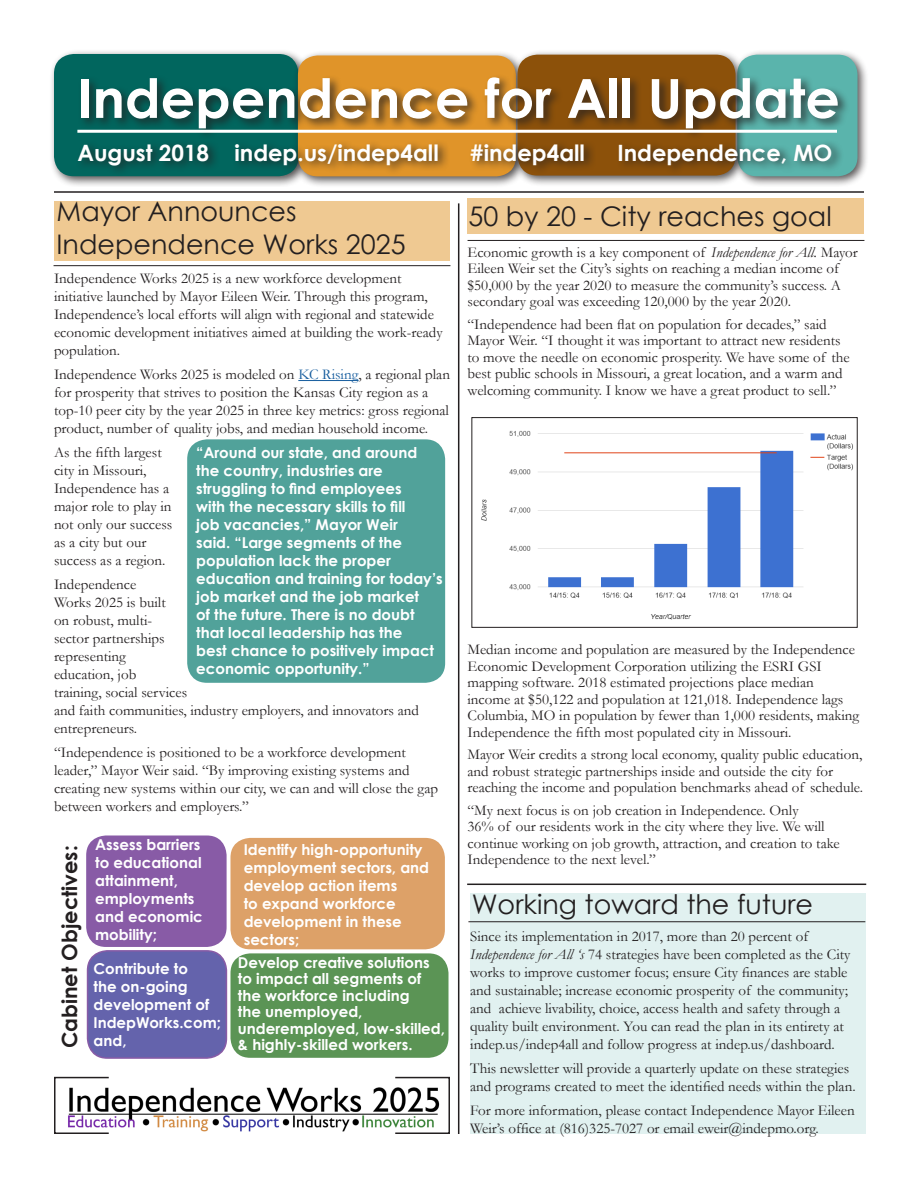
<style>
.page{position:relative;width:918px;height:1188px;background:#fff}
.page>*{position:absolute;margin:0;border:0;box-sizing:border-box;transform-origin:0 0}
.t1{font:700 54px "Century Gothic";color:#fff}
.t2{font:27px/32.4px "Century Gothic";color:#231f20}
.t3{font:700 22.5px "Century Gothic";color:#fff}
.t4{font:700 21px "Century Gothic";color:#231f20}
.t5{font:15px/18px "Garamond";color:#231f20}
.t6{font:700 15px/18px "Century Gothic";color:#fff}
.s1{color:#175d9e}
.s2{font-style:italic}
</style>
<div class="page">
<div style="left:468px;top:199px;width:396px;height:35px;background:#efc992"></div>
<div style="left:54px;top:201px;width:396px;height:60px;background:#efc992"></div>
<div style="left:470px;top:893px;width:395px;height:241px;background:#e1f1f0"></div>
<div style="left:49px;top:49px;width:261px;height:138px;background:#231f20;opacity:.75"></div>
<div style="left:54px;top:54px;width:245px;height:122px;background:#01665e;border-radius:20px"></div>
<div style="left:293px;top:50px;width:234px;height:137px;background:#231f20;opacity:.75"></div>
<div style="left:298px;top:55px;width:218px;height:121px;background:#e09429;border-radius:20px"></div>
<div style="left:732px;top:49px;width:137px;height:139px;background:#231f20;opacity:.75"></div>
<div style="left:737px;top:55px;width:121px;height:121px;background:#5ab4ac;border-radius:20px"></div>
<div style="left:512px;top:49px;width:235px;height:138px;background:#231f20;opacity:.75"></div>
<div style="left:518px;top:55px;width:218px;height:121px;background:#8c510a;border-radius:20px"></div>
<div style="left:75px;top:139px;width:769px;height:37px;background:#231f20;opacity:.75"></div>
<div style="left:78px;top:74px;width:772px;height:67px;background:#231f20;opacity:.75"></div>
<hr style="left:77px;top:130px;width:760px;height:3px;background:#fff">
<hr style="left:54px;top:191px;width:810px;height:2px;background:#231f20">
<hr style="left:298px;top:380px;width:60px;height:1px;background:#175d9e">
<hr style="left:54px;top:265px;width:396px;height:1px;background:#231f20">
<hr style="left:458px;top:203px;width:1px;height:931px;background:#231f20">
<hr style="left:468px;top:240px;width:396px;height:1px;background:#231f20">
<hr style="left:468px;top:921px;width:397px;height:1px;background:#231f20">
<div style="left:187px;top:439px;width:258px;height:244px;background:#51a29a;border-radius:20px"></div>
<img style="left:481px;top:430px;width:372px;height:190px">
<div style="left:472px;top:417px;width:385px;height:211px;border:1px solid #231f20"></div>
<hr style="left:467px;top:884px;width:399px;height:1px;background:#231f20">
<img style="left:68px;top:1087px;width:372px;height:45px">
<div style="left:54px;top:1077px;width:56px;height:57px;border:2px solid #231f20"></div>
<div style="left:394px;top:1077px;width:56px;height:57px;border:2px solid #231f20"></div>
<div style="left:86px;top:835px;width:141px;height:112px;background:#885ba6;border-radius:20px"></div>
<div style="left:230px;top:838px;width:215px;height:111px;background:#dda168;border-radius:20px"></div>
<div style="left:88px;top:951px;width:138px;height:107px;background:#6463ac;border-radius:20px"></div>
<div style="left:87px;top:950px;width:140px;height:109px;border:2px solid #885ba6;border-radius:20px"></div>
<div style="left:230px;top:953px;width:218px;height:105px;background:#5b9455;border-radius:20px"></div>
<p class="t1" style="left:77px;top:57px;width:764px">Independence for All Update</p>
<p class="t3" style="left:77px;top:136px;width:363px">August 2018 indep.us/indep4all</p>
<p class="t3" style="left:470px;top:136px;width:116px">#indep4all</p>
<p class="t3" style="left:617px;top:136px;width:217px">Independence, MO</p>
<p class="t2" style="left:57px;top:195px;width:351px">Mayor Announces<br>Independence Works 2025</p>
<p class="t5" style="left:54px;top:269px;width:390px">Independence Works 2025 is a new workforce development initiative launched by Mayor Eileen Weir. Through this program, Independence’s local efforts will align with regional and statewide economic development initiatives aimed at building the work-ready population.</p>
<p class="t5" style="left:54px;top:365px;width:397px">Independence Works 2025 is modeled on <span class="s1">KC Rising</span>, a regional plan for prosperity that strives to position the Kansas City region as a top-10 peer city by the year 2025 in three key metrics: gross regional product, number of quality jobs, and median household income.</p>
<p class="t5" style="left:54px;top:443px;width:120px">As the fifth largest city in Missouri,<br>Independence has a major role to play in not only our success as a city but our success as a region.</p>
<p class="t5" style="left:54px;top:575px;width:367px">Independence<br>Works 2025 is built<br>on robust, multi-<br>sector partnerships<br>representing<br>education, job<br>training, social services<br>and faith communities, industry employers, and innovators and entrepreneurs.</p>
<p class="t5" style="left:54px;top:743px;width:386px">“Independence is positioned to be a workforce development leader,” Mayor Weir said. “By improving existing systems and creating new systems within our city, we can and will close the gap between workers and employers.”</p>
<p class="t6" style="left:196px;top:443px;width:248px">“Around our state, and around the country, industries are struggling to find employees<br>with the necessary skills to fill<br>job vacancies,” Mayor Weir<br>said. “Large segments of the population lack the proper education and training for today’s job market and the job market<br>of the future. There is no doubt that local leadership has the<br>best chance to positively impact economic opportunity.”</p>
<p class="t4" style="left:54px;top:1048px;width:204px;rotate:-90deg">Cabinet Objectives:</p>
<p class="t6" style="left:95px;top:835px;width:109px">Assess barriers to educational attainment, employments and economic mobility;</p>
<p class="t6" style="left:244px;top:840px;width:187px">Identify high-opportunity employment sectors, and develop action items<br>to expand workforce development in these sectors;</p>
<p class="t6" style="left:94px;top:958px;width:129px">Contribute to<br>the on-going development of<br>IndepWorks.com; and,</p>
<p class="t6" style="left:238px;top:954px;width:208px;line-height:16.5px">Develop creative solutions to impact all segments of the workforce including<br>the unemployed, underemployed, low-skilled,</p>
<p class="t6" style="left:238px;top:1035px;width:176px">&amp; highly-skilled workers.</p>
<p class="t2" style="left:468px;top:200px;width:365px">50 by 20 - City reaches goal</p>
<p class="t5" style="left:468px;top:243px;width:392px;line-height:16.5px">Economic growth is a key component of <span class="s2">Independence for All.</span> Mayor Eileen Weir set the City’s sights on reaching a median income of $50,000 by the year 2020 to measure the community’s success. A secondary goal was exceeding 120,000 by the year 2020.</p>
<p class="t5" style="left:468px;top:315px;width:384px;line-height:16.5px">“Independence had been flat on population for decades,” said Mayor Weir. “I thought it was important to attract new residents to move the needle on economic prosperity. We have some of the best public schools in Missouri, a great location, and a warm and welcoming community. I know we have a great product to sell.”</p>
<p class="t5" style="left:468px;top:641px;width:393px;line-height:16.5px">Median income and population are measured by the Independence Economic Development Corporation utilizing the ESRI GSI mapping software. 2018 estimated projections place median income at $50,122 and population at 121,018. Independence lags Columbia, MO in population by fewer than 1,000 residents, making Independence the fifth most populated city in Missouri.</p>
<p class="t5" style="left:468px;top:746px;width:397px;line-height:16.5px">Mayor Weir credits a strong local economy, quality public education, and robust strategic partnerships inside and outside the city for reaching the income and population benchmarks ahead of schedule.</p>
<p class="t5" style="left:468px;top:801px;width:374px;line-height:16.5px">“My next focus is on job creation in Independence. Only<br>36% of our residents work in the city where they live. We will continue working on job growth, attraction, and creation to take Independence to the next level.”</p>
<p class="t2" style="left:472px;top:887px;width:343px">Working toward the future</p>
<p class="t5" style="left:470px;top:927px;width:382px">Since its implementation in 2017, more than 20 percent of <span class="s2">Independence for All ‘s</span> 74 strategies have been completed as the City works to improve customer focus; ensure City finances are stable and sustainable; increase economic prosperity of the community; and achieve livability, choice, access health and safety through a quality built environment. You can read the plan in its entirety at indep.us/indep4all and follow progress at indep.us/dashboard.</p>
<p class="t5" style="left:470px;top:1059px;width:387px">This newsletter will provide a quarterly update on these strategies and programs created to meet the identified needs within the plan.</p>
<p class="t5" style="left:470px;top:1101px;width:386px">For more information, please contact Independence Mayor Eileen<br>Weir’s office at (816)325-7027 or email eweir@indepmo.org.</p>
</div>
